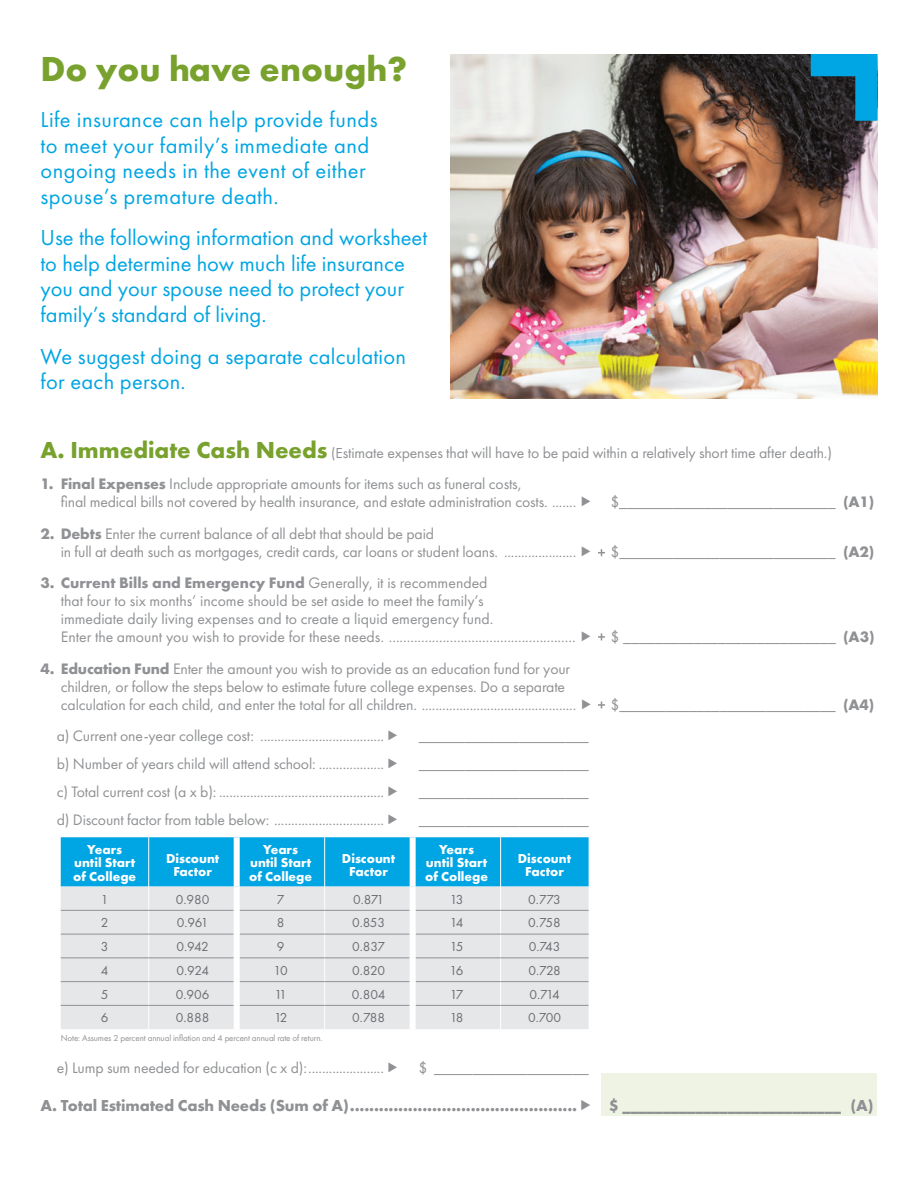
<style>
.page{position:relative;width:918px;height:1188px;background:#fff}
.page>*{position:absolute;margin:0;border:0;box-sizing:border-box;transform-origin:0 0}
.t1{font:700 36px "Futura PT";color:#78a22d}
.t2{font:22.5px/25.5px "Futura PT";letter-spacing:.01em;color:#00a5e3}
.t3{font:700 16.5px "Futura PT";letter-spacing:-.01em;color:#8f9194}
.t4{font:15.75px/18px "Futura PT";letter-spacing:-.01em;color:#8f9194}
.t5{font:13.5px "Futura PT";letter-spacing:-.05em;color:#6c6d70}
.t6{font:700 13.5px/13.5px "Futura PT";color:#fff;text-align:center}
.t7{font:9px "Futura PT";letter-spacing:-.01em;color:#8f9194}
.s1{font-weight:700;font-size:24px;color:#78a22d}
.s2{font-size:15px}
.s3{font-weight:700}
</style>
<div class="page">
<div style="left:602px;top:1074px;width:276px;height:42px;background:#eef3e3"></div>
<img style="left:450px;top:54px;width:428px;height:345px">
<svg style="left:61px;top:837px;width:528px;height:192px;background:#a9d5e6"></svg>
<hr style="left:61px;top:910px;width:88px;height:1px;background:#8f9194">
<hr style="left:149px;top:910px;width:85px;height:1px;background:#8f9194">
<hr style="left:240px;top:910px;width:85px;height:1px;background:#8f9194">
<hr style="left:325px;top:910px;width:85px;height:1px;background:#8f9194">
<hr style="left:416px;top:910px;width:85px;height:1px;background:#8f9194">
<hr style="left:501px;top:910px;width:88px;height:1px;background:#8f9194">
<hr style="left:61px;top:934px;width:88px;height:1px;background:#8f9194">
<hr style="left:149px;top:934px;width:85px;height:1px;background:#8f9194">
<hr style="left:240px;top:934px;width:85px;height:1px;background:#8f9194">
<hr style="left:325px;top:934px;width:85px;height:1px;background:#8f9194">
<hr style="left:416px;top:934px;width:85px;height:1px;background:#8f9194">
<hr style="left:501px;top:934px;width:88px;height:1px;background:#8f9194">
<hr style="left:61px;top:957px;width:88px;height:1px;background:#8f9194">
<hr style="left:149px;top:957px;width:85px;height:1px;background:#8f9194">
<hr style="left:240px;top:957px;width:85px;height:1px;background:#8f9194">
<hr style="left:325px;top:957px;width:85px;height:1px;background:#8f9194">
<hr style="left:416px;top:957px;width:85px;height:1px;background:#8f9194">
<hr style="left:501px;top:957px;width:88px;height:1px;background:#8f9194">
<hr style="left:61px;top:981px;width:88px;height:1px;background:#8f9194">
<hr style="left:149px;top:981px;width:85px;height:1px;background:#8f9194">
<hr style="left:240px;top:981px;width:85px;height:1px;background:#8f9194">
<hr style="left:325px;top:981px;width:85px;height:1px;background:#8f9194">
<hr style="left:416px;top:981px;width:85px;height:1px;background:#8f9194">
<hr style="left:501px;top:981px;width:88px;height:1px;background:#8f9194">
<hr style="left:61px;top:1005px;width:88px;height:1px;background:#8f9194">
<hr style="left:149px;top:1005px;width:85px;height:1px;background:#8f9194">
<hr style="left:240px;top:1005px;width:85px;height:1px;background:#8f9194">
<hr style="left:325px;top:1005px;width:85px;height:1px;background:#8f9194">
<hr style="left:416px;top:1005px;width:85px;height:1px;background:#8f9194">
<hr style="left:501px;top:1005px;width:88px;height:1px;background:#8f9194">
<div style="left:234px;top:837px;width:6px;height:50px;background:#fff"></div>
<div style="left:410px;top:837px;width:6px;height:50px;background:#fff"></div>
<div style="left:234px;top:887px;width:6px;height:23px;background:#fff"></div>
<div style="left:410px;top:887px;width:6px;height:23px;background:#fff"></div>
<div style="left:234px;top:910px;width:6px;height:24px;background:#fff"></div>
<div style="left:410px;top:910px;width:6px;height:24px;background:#fff"></div>
<div style="left:234px;top:934px;width:6px;height:24px;background:#fff"></div>
<div style="left:410px;top:934px;width:6px;height:24px;background:#fff"></div>
<div style="left:234px;top:958px;width:6px;height:24px;background:#fff"></div>
<div style="left:410px;top:958px;width:6px;height:24px;background:#fff"></div>
<div style="left:234px;top:982px;width:6px;height:23px;background:#fff"></div>
<div style="left:410px;top:982px;width:6px;height:23px;background:#fff"></div>
<div style="left:234px;top:1005px;width:6px;height:24px;background:#fff"></div>
<div style="left:410px;top:1005px;width:6px;height:24px;background:#fff"></div>
<svg style="left:598px;top:549px;width:7px;height:7px"></svg>
<svg style="left:598px;top:633px;width:7px;height:7px"></svg>
<svg style="left:598px;top:701px;width:7px;height:7px"></svg>
<svg style="left:811px;top:54px;width:66px;height:67px;background:#126b8e"></svg>
<h1 class="t1" style="left:40px;top:46px;width:368px">Do you have enough?</h1>
<h2 class="t2" style="left:40px;top:107px;width:339px">Life insurance can help provide funds to meet your family’s immediate and ongoing needs in the event of either spouse’s premature death.</h2>
<h2 class="t2" style="left:40px;top:225px;width:388px">Use the following information and worksheet to help determine how much life insurance you and your spouse need to protect your family’s standard of living.</h2>
<h2 class="t2" style="left:40px;top:343px;width:367px">We suggest doing a separate calculation for each person.</h2>
<p class="t4" style="left:40px;top:444px;width:793px"><span class="s1">A. Immediate Cash Needs</span> <span class="s2">(E</span>stimate expenses that will have to be paid within a relatively short time after death.)</p>
<p class="t4" style="left:61px;top:475px;width:517px;text-indent:-20px"><span class="s3">1. Final Expenses</span> Include appropriate amounts for items such as funeral costs,<br>final medical bills not covered by health insurance, and estate administration costs. .......</p>
<p class="t4" style="left:611px;top:493px;width:265px">$____________________________ <span class="s3">(A1)</span></p>
<p class="t4" style="left:61px;top:525px;width:517px;text-indent:-20px"><span class="s3">2. Debts</span> Enter the current balance of all debt that should be paid<br>in full at death such as mortgages, credit cards, car loans or student loans. .....................</p>
<p class="t4" style="left:61px;top:574px;width:516px;text-indent:-20px"><span class="s3">3. Current Bills and Emergency Fund</span> Generally, it is recommended<br>that four to six months’ income should be set aside to meet the family’s<br>immediate daily living expenses and to create a liquid emergency fund.<br>Enter the amount you wish to provide for these needs. ....................................................</p>
<p class="t4" style="left:61px;top:660px;width:517px;text-indent:-20px"><span class="s3">4. Education Fund</span> Enter the amount you wish to provide as an education fund for your children, or follow the steps below to estimate future college expenses. Do a separate calculation for each child, and enter the total for all children. .............................................</p>
<p class="t4" style="left:57px;top:727px;width:329px">a) Current one-year college cost: ....................................</p>
<p class="t4" style="left:57px;top:755px;width:329px">b) Number of years child will attend school: ...................</p>
<p class="t4" style="left:57px;top:783px;width:329px">c) Total current cost (a x b): ................................................</p>
<p class="t4" style="left:57px;top:810px;width:329px">d) Discount factor from table below: ................................</p>
<p class="t4" style="left:419px;top:727px;width:171px">______________________</p>
<p class="t4" style="left:419px;top:755px;width:171px">______________________</p>
<p class="t4" style="left:419px;top:783px;width:171px">______________________</p>
<p class="t4" style="left:419px;top:810px;width:171px">______________________</p>
<p class="t4" style="left:611px;top:543px;width:265px">$____________________________ <span class="s3">(A2)</span></p>
<p class="t4" style="left:611px;top:628px;width:266px">$ ___________________________ <span class="s3">(A3)</span></p>
<p class="t4" style="left:611px;top:696px;width:265px">$____________________________ <span class="s3">(A4)</span></p>
<p class="t6" style="left:73px;top:842px;width:65px">Years until Start of College</p>
<p class="t6" style="left:166px;top:851px;width:55px">Discount<br>Factor</p>
<p class="t6" style="left:249px;top:842px;width:65px">Years until Start of College</p>
<p class="t6" style="left:342px;top:851px;width:55px">Discount<br>Factor</p>
<p class="t6" style="left:425px;top:842px;width:65px">Years until Start of College</p>
<p class="t6" style="left:518px;top:851px;width:55px">Discount<br>Factor</p>
<p class="t5" style="left:101px;top:891px;width:9px">1</p>
<p class="t5" style="left:176px;top:891px;width:35px">0.980</p>
<p class="t5" style="left:277px;top:891px;width:9px">7</p>
<p class="t5" style="left:353px;top:891px;width:33px">0.871</p>
<p class="t5" style="left:450px;top:891px;width:15px">13</p>
<p class="t5" style="left:528px;top:891px;width:34px">0.773</p>
<p class="t5" style="left:101px;top:915px;width:9px">2</p>
<p class="t5" style="left:177px;top:915px;width:33px">0.961</p>
<p class="t5" style="left:277px;top:915px;width:9px">8</p>
<p class="t5" style="left:352px;top:915px;width:35px">0.853</p>
<p class="t5" style="left:450px;top:915px;width:15px">14</p>
<p class="t5" style="left:528px;top:915px;width:34px">0.758</p>
<p class="t5" style="left:101px;top:939px;width:9px">3</p>
<p class="t5" style="left:177px;top:939px;width:34px">0.942</p>
<p class="t5" style="left:277px;top:939px;width:9px">9</p>
<p class="t5" style="left:352px;top:939px;width:35px">0.837</p>
<p class="t5" style="left:450px;top:939px;width:15px">15</p>
<p class="t5" style="left:529px;top:939px;width:33px">0.743</p>
<p class="t5" style="left:101px;top:962px;width:9px">4</p>
<p class="t5" style="left:176px;top:962px;width:34px">0.924</p>
<p class="t5" style="left:273px;top:962px;width:16px">10</p>
<p class="t5" style="left:352px;top:962px;width:34px">0.820</p>
<p class="t5" style="left:450px;top:962px;width:15px">16</p>
<p class="t5" style="left:528px;top:962px;width:34px">0.728</p>
<p class="t5" style="left:101px;top:986px;width:9px">5</p>
<p class="t5" style="left:176px;top:986px;width:35px">0.906</p>
<p class="t5" style="left:275px;top:986px;width:14px">11</p>
<p class="t5" style="left:352px;top:986px;width:35px">0.804</p>
<p class="t5" style="left:450px;top:986px;width:15px">17</p>
<p class="t5" style="left:530px;top:986px;width:32px">0.714</p>
<p class="t5" style="left:101px;top:1010px;width:9px">6</p>
<p class="t5" style="left:176px;top:1010px;width:35px">0.888</p>
<p class="t5" style="left:274px;top:1010px;width:15px">12</p>
<p class="t5" style="left:352px;top:1010px;width:34px">0.788</p>
<p class="t5" style="left:450px;top:1010px;width:15px">18</p>
<p class="t5" style="left:528px;top:1010px;width:35px">0.700</p>
<p class="t7" style="left:61px;top:1033px;width:263px">Note: Assumes 2 percent annual inflation and 4 percent annual rate of return.</p>
<p class="t4" style="left:57px;top:1058px;width:329px">e) Lump sum needed for education (c x d):......................</p>
<p class="t4" style="left:418px;top:1058px;width:172px">$ ____________________</p>
<p class="t3" style="left:40px;top:1095px;width:538px">A. Total Estimated Cash Needs (Sum of A)...............................................</p>
<p class="t3" style="left:609px;top:1095px;width:266px">$ ___________________________ (A)</p>
</div>
